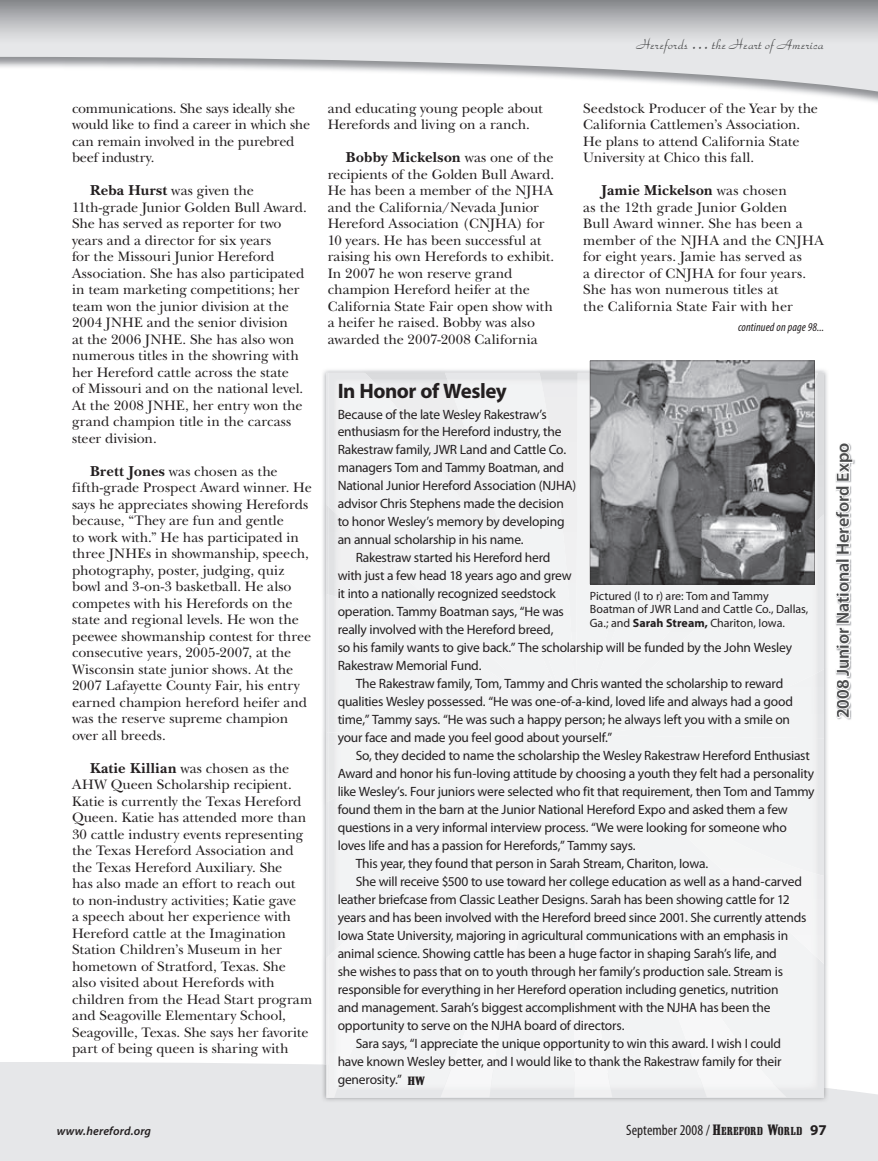
<style>
.page{position:relative;width:878px;height:1161px;background:#fff}
.page>*{position:absolute;margin:0;border:0;box-sizing:border-box;transform-origin:0 0}
.t1{font:700 21px "Myriad Pro";letter-spacing:-.02em;color:#231f20}
.t2{font:600 18px "Myriad Pro";letter-spacing:-.005em;color:#4b4c4d}
.t3{font:18px "Park Avenue";letter-spacing:.01em;color:#4b4c4d}
.t4{font:700 15px "New Baskerville";letter-spacing:.01em;color:#231f20}
.t5{font:condensed 15px "Myriad Pro";letter-spacing:.005em;color:#231f20}
.t6{font:14.25px/16.5px "New Baskerville";letter-spacing:-.005em;color:#231f20}
.t7{font:13.5px "Myriad Pro";letter-spacing:-.015em;color:#231f20}
.t8{font:12px/13.5px "Myriad Pro";letter-spacing:-.005em;color:#231f20}
.t9{font:italic condensed 12px "Myriad Pro";letter-spacing:.01em;color:#231f20}
.t10{font:italic 600 12px "Myriad Pro";letter-spacing:.015em;color:#231f20}
.s1{font-weight:700;font-size:15px}
.s2{font-weight:400;font-size:14.25px}
.s3{font-family:"Shattuck";font-size:12px}
.s4{font-weight:700}
.s5{font-family:"Shattuck";font-stretch:normal}
.s6{font-family:"Shattuck";font-stretch:normal;font-size:11.55px}
.s7{font-weight:700;font-stretch:normal}
</style>
<div class="page">
<svg style="left:837px;top:443px;width:16px;height:275px"></svg>
<svg style="left:0;top:0;width:878px;height:92px"></svg>
<div style="left:0;top:1062px;width:878px;height:99px;background:#e6e7e9"></div>
<img style="left:321px;top:368px;width:514px;height:696px">
<img style="left:835px;top:475px;width:2px;height:589px">
<img style="left:835px;top:486px;width:1px;height:161px">
<img style="left:836px;top:473px;width:1px;height:244px">
<img style="left:321px;top:1064px;width:516px;height:47px">
<div style="left:328px;top:373px;width:496px;height:722px;background:#f2f3f4"></div>
<svg style="left:590px;top:361px;width:224px;height:223px;background:#828386"></svg>
<p class="t3" style="left:636px;top:36px;width:189px">Herefords … the Heart of America</p>
<p class="t6" style="left:72px;top:100px;width:240px">communications. She says ideally she would like to find a career in which she can remain involved in the purebred beef industry.</p>
<p class="t6" style="left:72px;top:183px;width:236px;text-indent:18px"><span class="s1">Reba Hurst</span> was given the 11th-grade Junior Golden Bull Award.<br>She has served as reporter for two years and a director for six years<br>for the Missouri Junior Hereford Association. She has also participated in team marketing competitions; her team won the junior division at the 2004 JNHE and the senior division<br>at the 2006 JNHE. She has also won numerous titles in the showring with her Hereford cattle across the state<br>of Missouri and on the national level.<br>At the 2008 JNHE, her entry won the grand champion title in the carcass steer division.</p>
<p class="t6" style="left:72px;top:463px;width:241px;text-indent:18px"><span class="s1">Brett Jones</span> was chosen as the fifth-grade Prospect Award winner. He says he appreciates showing Herefords because, “They are fun and gentle<br>to work with.” He has participated in three JNHEs in showmanship, speech, photography, poster, judging, quiz bowl and 3-on-3 basketball. He also competes with his Herefords on the state and regional levels. He won the peewee showmanship contest for three consecutive years, 2005-2007, at the Wisconsin state junior shows. At the 2007 Lafayette County Fair, his entry earned champion hereford heifer and was the reserve supreme champion over all breeds.</p>
<p class="t6" style="left:72px;top:760px;width:242px;text-indent:18px"><span class="s1">Katie Killian</span> was chosen as the AHW Queen Scholarship recipient.<br>Katie is currently the Texas Hereford Queen. Katie has attended more than 30 cattle industry events representing the Texas Hereford Association and the Texas Hereford Auxiliary. She<br>has also made an effort to reach out<br>to non-industry activities; Katie gave<br>a speech about her experience with Hereford cattle at the Imagination Station Children’s Museum in her hometown of Stratford, Texas. She also visited about Herefords with children from the Head Start program and Seagoville Elementary School, Seagoville, Texas. She says her favorite part of being queen is sharing with</p>
<p class="t6" style="left:328px;top:100px;width:217px">and educating young people about<br>Herefords and living on a ranch.</p>
<p class="t4" style="left:345px;top:149px;width:209px">Bobby Mickelson <span class="s2">was one of the</span></p>
<p class="t6" style="left:327px;top:166px;width:228px">recipients of the Golden Bull Award.<br>He has been a member of the NJHA and the California/Nevada Junior Hereford Association (CNJHA) for 10 years. He has been successful at raising his own Herefords to exhibit.<br>In 2007 he won reserve grand champion Hereford heifer at the California State Fair open show with a heifer he raised. Bobby was also awarded the 2007-2008 California</p>
<p class="t6" style="left:583px;top:100px;width:236px">Seedstock Producer of the Year by the California Cattlemen’s Association.<br>He plans to attend California State University at Chico this fall.</p>
<p class="t4" style="left:601px;top:182px;width:187px">Jamie Mickelson <span class="s2">was chosen</span></p>
<p class="t6" style="left:583px;top:199px;width:242px">as the 12th grade Junior Golden<br>Bull Award winner. She has been a member of the NJHA and the CNJHA for eight years. Jamie has served as<br>a director of CNJHA for four years.<br>She has won numerous titles at<br>the California State Fair with her</p>
<p class="t9" style="left:738px;top:320px;width:87px">continued on page 98...</p>
<h1 class="t1" style="left:338px;top:379px;width:170px">In Honor of Wesley</h1>
<p class="t7" style="left:338px;top:407px;width:211px">Because of the late Wesley Rakestraw’s</p>
<p class="t7" style="left:338px;top:425px;width:225px">enthusiasm for the Hereford industry, the</p>
<p class="t7" style="left:338px;top:443px;width:230px">Rakestraw family, JWR Land and Cattle Co.</p>
<p class="t7" style="left:338px;top:461px;width:228px">managers Tom and Tammy Boatman, and</p>
<p class="t7" style="left:338px;top:479px;width:240px">National Junior Hereford Association (NJHA)</p>
<p class="t7" style="left:338px;top:497px;width:228px">advisor Chris Stephens made the decision</p>
<p class="t7" style="left:338px;top:515px;width:228px">to honor Wesley’s memory by developing</p>
<p class="t7" style="left:338px;top:533px;width:187px">an annual scholarship in his name.</p>
<p class="t7" style="left:355px;top:551px;width:196px">Rakestraw started his Hereford herd</p>
<p class="t7" style="left:338px;top:569px;width:235px">with just a few head 18 years ago and grew</p>
<p class="t7" style="left:338px;top:587px;width:220px">it into a nationally recognized seedstock</p>
<p class="t7" style="left:338px;top:605px;width:228px">operation. Tammy Boatman says, “He was</p>
<p class="t7" style="left:338px;top:623px;width:217px">really involved with the Hereford breed,</p>
<p class="t7" style="left:338px;top:641px;width:456px">so his family wants to give back.” The scholarship will be funded by the John Wesley</p>
<p class="t7" style="left:338px;top:659px;width:145px">Rakestraw Memorial Fund.</p>
<p class="t7" style="left:355px;top:677px;width:429px">The Rakestraw family, Tom, Tammy and Chris wanted the scholarship to reward</p>
<p class="t7" style="left:338px;top:695px;width:457px">qualities Wesley possessed. “He was one-of-a-kind, loved life and always had a good</p>
<p class="t7" style="left:338px;top:713px;width:454px">time,” Tammy says. “He was such a happy person; he always left you with a smile on</p>
<p class="t7" style="left:338px;top:731px;width:276px">your face and made you feel good about yourself.”</p>
<p class="t7" style="left:355px;top:749px;width:456px">So, they decided to name the scholarship the Wesley Rakestraw Hereford Enthusiast</p>
<p class="t7" style="left:338px;top:767px;width:478px">Award and honor his fun-loving attitude by choosing a youth they felt had a personality</p>
<p class="t7" style="left:338px;top:785px;width:478px">like Wesley’s. Four juniors were selected who fit that requirement, then Tom and Tammy</p>
<p class="t7" style="left:338px;top:803px;width:451px">found them in the barn at the Junior National Hereford Expo and asked them a few</p>
<p class="t7" style="left:338px;top:821px;width:451px">questions in a very informal interview process. “We were looking for someone who</p>
<p class="t7" style="left:338px;top:838px;width:299px">loves life and has a passion for Herefords,” Tammy says.</p>
<p class="t7" style="left:355px;top:856px;width:354px">This year, they found that person in Sarah Stream, Chariton, Iowa.</p>
<p class="t7" style="left:355px;top:874px;width:448px">She will receive $500 to use toward her college education as well as a hand-carved</p>
<p class="t7" style="left:338px;top:892px;width:453px">leather briefcase from Classic Leather Designs. Sarah has been showing cattle for 12</p>
<p class="t7" style="left:338px;top:910px;width:470px">years and has been involved with the Hereford breed since 2001. She currently attends</p>
<p class="t7" style="left:338px;top:928px;width:452px">Iowa State University, majoring in agricultural communications with an emphasis in</p>
<p class="t7" style="left:338px;top:946px;width:440px">animal science. Showing cattle has been a huge factor in shaping Sarah’s life, and</p>
<p class="t7" style="left:338px;top:964px;width:447px">she wishes to pass that on to youth through her family’s production sale. Stream is</p>
<p class="t7" style="left:338px;top:982px;width:442px">responsible for everything in her Hereford operation including genetics, nutrition</p>
<p class="t7" style="left:338px;top:1000px;width:434px">and management. Sarah’s biggest accomplishment with the NJHA has been the</p>
<p class="t7" style="left:338px;top:1018px;width:288px">opportunity to serve on the NJHA board of directors.</p>
<p class="t7" style="left:355px;top:1036px;width:427px">Sara says, “I appreciate the unique opportunity to win this award. I wish I could</p>
<p class="t7" style="left:338px;top:1054px;width:445px">have known Wesley better, and I would like to thank the Rakestraw family for their</p>
<p class="t7" style="left:338px;top:1072px;width:89px">generosity.” <span class="s3">HW</span></p>
<p class="t8" style="left:590px;top:589px;width:220px">Pictured (l to r) are: Tom and Tammy<br>Boatman of JWR Land and Cattle Co., Dallas,<br>Ga.; and <span class="s4">Sarah Stream,</span> Chariton, Iowa.</p>
<p class="t2" style="left:832px;top:718px;width:277px;rotate:-90deg">2008 Junior National Hereford Expo</p>
<p class="t10" style="left:57px;top:1125px;width:96px">www.hereford.org</p>
<p class="t5" style="left:626px;top:1122px;width:202px">September 2008 / <span class="s5">H</span><span class="s6">EREFORD</span> <span class="s5">W</span><span class="s6">ORLD</span> <span class="s7">97</span></p>
</div>
